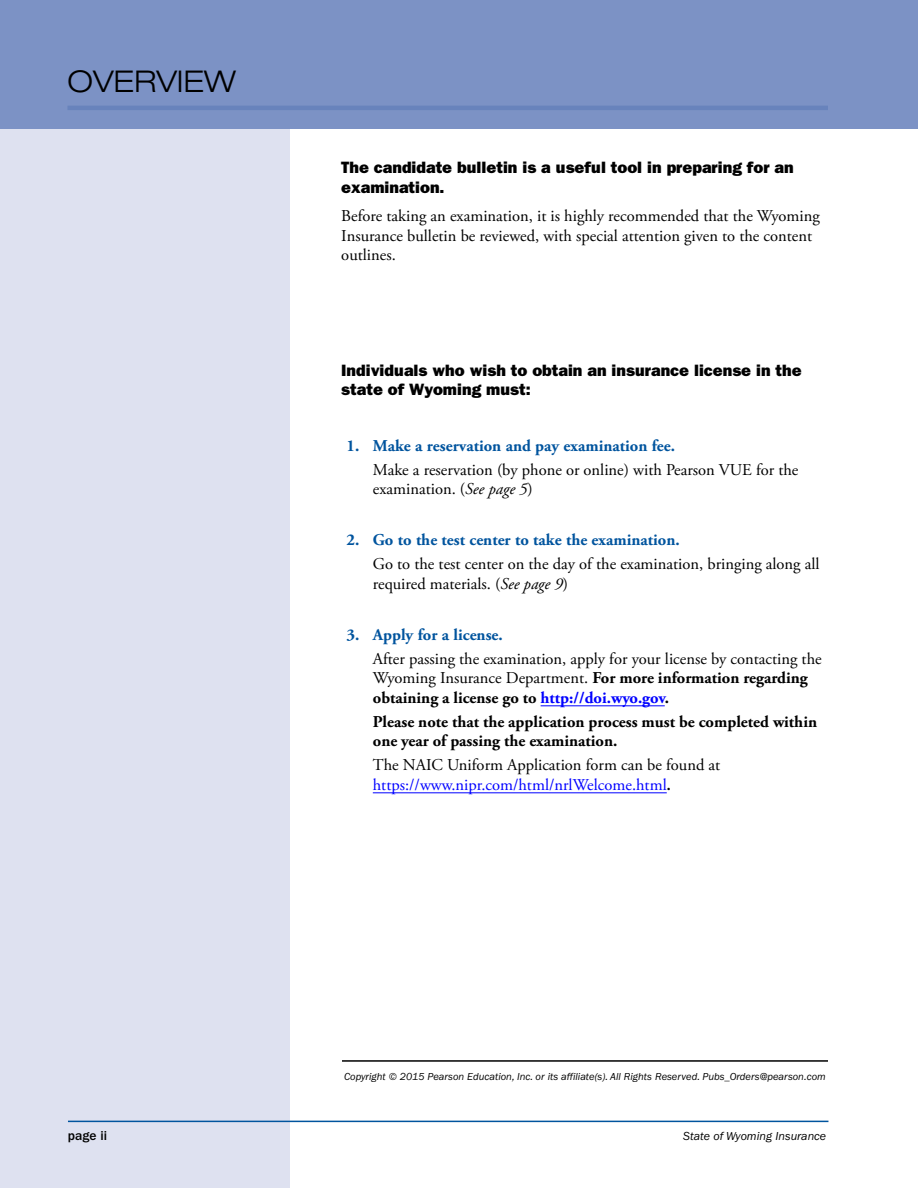
<style>
.page{position:relative;width:918px;height:1188px;background:#fff}
.page>*{position:absolute;margin:0;border:0;box-sizing:border-box;transform-origin:0 0}
.MAIN_HEAD{font:300 expanded 30px "Helvetica Neue LT Std";color:#000}
.Overview_Text{font:16.5px/19.5px "Adobe Garamond Pro";color:#000}
.Overview_ParagraphTe{font:16.5px/19.5px "Adobe Garamond Pro";color:#000}
.Overview_Subhead{font:16.5px/19.5px "ITC Franklin Gothic Std Hvy";color:#000}
.t1{font:700 16.5px "Adobe Garamond Pro";color:#00549e}
.Overview_Text-2{font:700 16.5px/19.5px "Adobe Garamond Pro";color:#000}
.t2{font:500 13.5px "ITC Franklin Gothic Std";color:#000}
.t3{font:italic 12px "ITC Franklin Gothic Std";color:#000}
.table_footnote{font:italic 10.5px "ITC Franklin Gothic Std";color:#000}
.s1{font-style:italic}
.s2{font-weight:700}
.s3{font-weight:700;color:#00f}
.s4{color:#00f}
.s5{font-weight:700;font-size:15px}
</style>
<div class="page">
<div style="left:0;top:0;width:290px;height:1188px;background:#dee1f0"></div>
<hr style="left:68px;top:1121px;width:760px;height:1px;background:#00549e">
<div style="left:0;top:0;width:918px;height:129px;background:#7c92c5"></div>
<hr style="left:541px;top:705px;width:124px;height:1px;background:#00f">
<hr style="left:373px;top:792px;width:294px;height:1px;background:#00f">
<hr style="left:342px;top:1060px;width:486px;height:2px;background:#000">
<hr style="left:68px;top:106px;width:760px;height:4px;background:#6883bc">
<p class="MAIN_HEAD" style="left:68px;top:64px;width:170px">OVERVIEW</p>
<p class="Overview_Subhead" style="left:341px;top:158px;width:454px">The candidate bulletin is a useful tool in preparing for an examination.</p>
<p class="Overview_ParagraphTe" style="left:341px;top:207px;width:480px">Before taking an examination, it is highly recommended that the Wyoming<br>Insurance bulletin be reviewed, with special attention given to the content outlines.</p>
<p class="Overview_Subhead" style="left:341px;top:360px;width:462px">Individuals who wish to obtain an insurance license in the state of Wyoming must:</p>
<p class="t1" style="left:346px;top:436px;width:330px">1. Make a reservation and pay examination fee.</p>
<p class="Overview_Text" style="left:373px;top:460px;width:427px">Make a reservation (by phone or online) with Pearson VUE for the examination. (<span class="s1">See page 5</span>)</p>
<p class="t1" style="left:346px;top:530px;width:335px">2. Go to the test center to take the examination.</p>
<p class="Overview_Text" style="left:373px;top:555px;width:448px">Go to the test center on the day of the examination, bringing along all required materials. (<span class="s1">See page 9</span>)</p>
<p class="t1" style="left:346px;top:625px;width:158px">3. Apply for a license.</p>
<p class="Overview_Text" style="left:373px;top:649px;width:450px">After passing the examination, apply for your license by contacting the<br>Wyoming Insurance Department. <span class="s2">For more information regarding obtaining a license go to</span> <span class="s3">http://doi.wyo.gov</span><span class="s2">.</span></p>
<p class="Overview_Text-2" style="left:373px;top:712px;width:446px">Please note that the application process must be completed within one year of passing the examination.</p>
<p class="Overview_Text" style="left:373px;top:756px;width:349px">The NAIC Uniform Application form can be found at <span class="s4">https://www.nipr.com/html/nrlWelcome.html</span><span class="s5">.</span></p>
<p class="table_footnote" style="left:344px;top:1070px;width:483px">Copyright © 2015 Pearson Education, Inc. or its affiliate(s). All Rights Reserved. Pubs_Orders@pearson.com</p>
<p class="t2" style="left:68px;top:1128px;width:41px">page ii</p>
<p class="t3" style="left:683px;top:1129px;width:145px">State of Wyoming Insurance</p>
</div>
